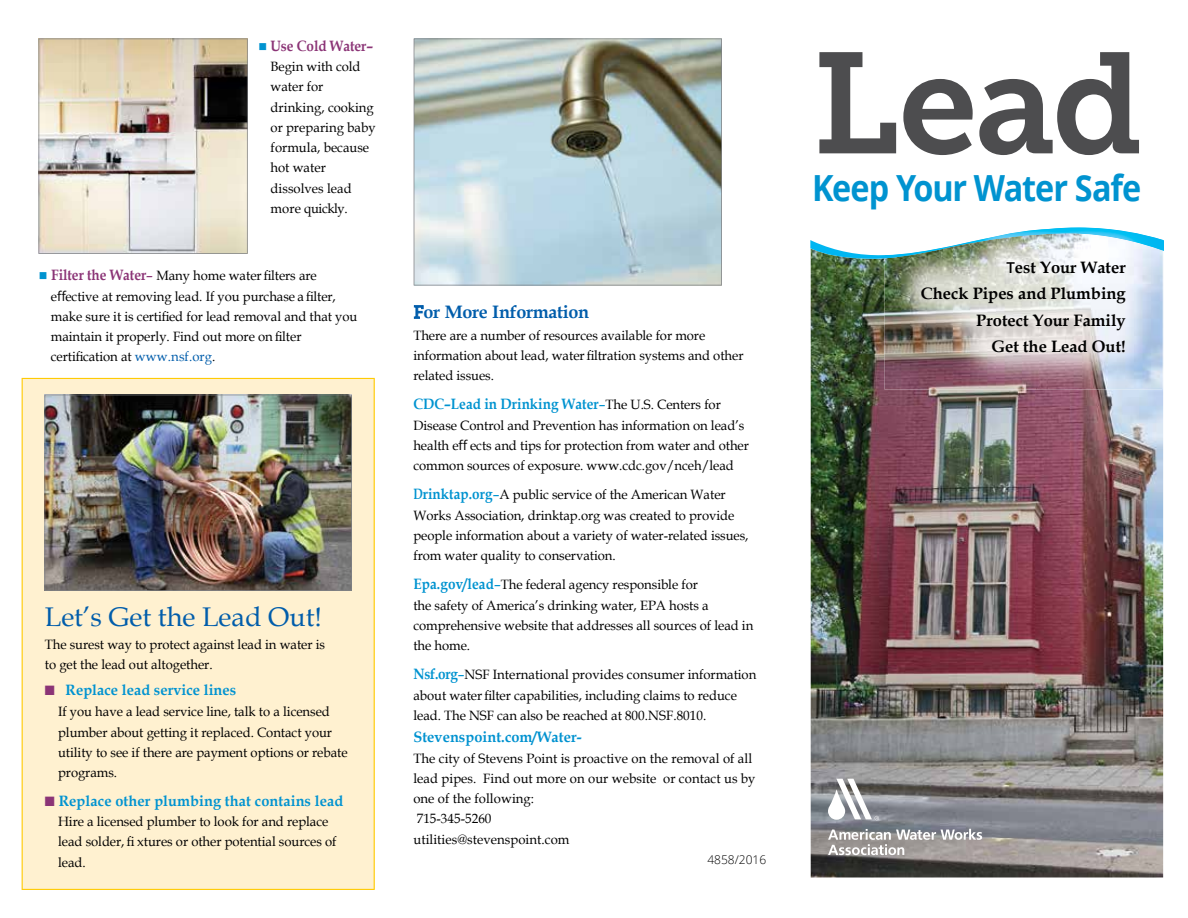
<style>
.page{position:relative;width:1188px;height:918px;background:#fff}
.page>*{position:absolute;margin:0;border:0;box-sizing:border-box;transform-origin:0 0}
.t1{font:142.5px "Museo Slab 700";color:#4d4d4f}
.t2{font:700 36px "Open Sans";letter-spacing:-.035em;color:#0093d0;scale:.9 1}
.t3{font:27px "Book Antiqua";color:#015dab}
.t4{font:700 18px "Book Antiqua";letter-spacing:-.015em;color:#015dab}
.t5{font:700 16.5px/26.4px "Book Antiqua";color:#000;text-align:right}
.t6{font:700 15px "Book Antiqua";color:#0093d0}
.t7{font:700 15px "Book Antiqua";color:#0093d0;scale:.9 1}
.t8{font:700 15px "Book Antiqua";letter-spacing:.005em;color:#0092d0}
.t9{font:700 15px "Book Antiqua";letter-spacing:-.005em;color:#8b3476;scale:.9 1}
.t10{font:13.5px/20.2px "Book Antiqua";letter-spacing:-.005em;color:#000}
.t11{font:300 12px "Open Sans";color:#000}
.s1{color:#0093d0}
.s2{font-weight:700;font-size:15px;color:#8b3476}
.s3{font-size:15px;color:#8b3476}
.s4{font-family:"Open Sans"}
.s5{color:#015dab}
.s6{color:#8b3476}
.s7{font-family:"Museo Slab 500";font-weight:400}
.s8{font-weight:400}
.s9{font-weight:400;font-size:13.5px;color:#000}
.s10{font-weight:700;font-size:15px;color:#0093d0}
.s11{font-size:15px;color:#0093d0}
.s12{font-family:"Open Sans";font-weight:600;font-size:15px}
</style>
<div class="page">
<div style="left:22px;top:378px;width:353px;height:512px;background:#fff1d0"></div>
<img style="left:811px;top:259px;width:352px;height:619px">
<svg style="left:810px;top:239px;width:353px;height:20px"></svg>
<svg style="left:828px;top:829px;width:154px;height:26px;background:#aeacab"></svg>
<svg style="left:828px;top:779px;width:51px;height:41px"></svg>
<img style="left:884px;top:227px;width:278px;height:31px">
<svg style="left:39px;top:39px;width:209px;height:215px;background:#d0c7b9"></svg>
<svg style="left:414px;top:39px;width:308px;height:246px;background:#b0c1c2"></svg>
<img style="left:45px;top:395px;width:307px;height:196px">
<p class="t9" style="left:259px;top:35px;width:129px"><span class="s1">■</span> Use Cold Water–</p>
<p class="t10" style="left:271px;top:56px;width:107px">Begin with cold water for drinking, cooking or preparing baby formula, because hot water dissolves lead more quickly.</p>
<p class="t10" style="left:51px;top:265px;width:308px;text-indent:-12px"><span class="s1">■</span> <span class="s2">Filter the Water</span><span class="s3">–</span> Many home water filters are e<span class="s4">ff</span>ective at removing lead. If you purchase a filter, make sure it is certified for lead removal and that you maintain it properly. Find out more on filter certification at <span class="s5">www.nsf.org</span>.</p>
<h3 class="t3" style="left:45px;top:598px;width:279px">Let’s Get the Lead Out!</h3>
<p class="t10" style="left:45px;top:634px;width:282px">The surest way to protect against lead in water is to get the lead out altogether.</p>
<p class="t6" style="left:45px;top:680px;width:193px"><span class="s6">■</span> Replace lead service lines</p>
<p class="t10" style="left:58px;top:701px;width:291px">If you have a lead service line, talk to a licensed plumber about getting it replaced. Contact your utility to see if there are payment options or rebate programs.</p>
<p class="t6" style="left:45px;top:790px;width:300px"><span class="s6">■</span> Replace other plumbing that contains lead</p>
<p class="t10" style="left:58px;top:811px;width:280px">Hire a licensed plumber to look for and replace lead solder, fi xtures or other potential sources of lead.</p>
<h3 class="t4" style="left:413px;top:300px;width:177px"><span class="s7">F</span>or More Information</h3>
<p class="t10" style="left:413px;top:325px;width:332px">There are a number of resources available for more information about lead, water filtration systems and other related issues.</p>
<p class="t7" style="left:413px;top:393px;width:343px">CDC–Lead in Drinking Water<span class="s8">–</span><span class="s9">The U.S. Centers for</span></p>
<p class="t10" style="left:413px;top:415px;width:337px">Disease Control and Prevention has information on lead’s health e<span class="s4">ff</span> ects and tips for protection from water and other common sources of exposure. www.cdc.gov/nceh/lead</p>
<p class="t10" style="left:413px;top:484px;width:337px"><span class="s10">Drinktap.org</span><span class="s11">–</span>A public service of the American Water Works Association, drinktap.org was created to provide people information about a variety of water-related issues, from water quality to conservation.</p>
<p class="t10" style="left:413px;top:574px;width:341px"><span class="s10">Epa.gov/lead</span><span class="s11">–</span>The federal agency responsible for<br>the safety of America’s drinking water, EPA hosts a comprehensive website that addresses all sources of lead in the home.</p>
<p class="t10" style="left:413px;top:663px;width:344px"><span class="s10">Nsf.org</span><span class="s11">–</span>NSF International provides consumer information about water filter capabilities, including claims to reduce lead. The NSF can also be reached at 800.NSF.8010.</p>
<p class="t8" style="left:413px;top:727px;width:170px">Stevenspoint.com/Water-</p>
<p class="t10" style="left:413px;top:748px;width:344px">The city of Stevens Point is proactive on the removal of all lead pipes. Find out more on our website or contact us by one of the following:<br>715-345-5260<br>utilities@stevenspoint.com</p>
<p class="t11" style="left:707px;top:851px;width:60px">4858/2016</p>
<h1 class="t1" style="left:812px;top:23px;width:333px">Lead</h1>
<h2 class="t2" style="left:812px;top:162px;width:367px">Keep Your Water Safe</h2>
<p class="t5" style="left:921px;top:254px;width:206px"><span class="s12">T</span>est Your Water<br>Check Pipes and Plumbing<br>Protect Your Family<br>Get the Lead Out!</p>
</div>
